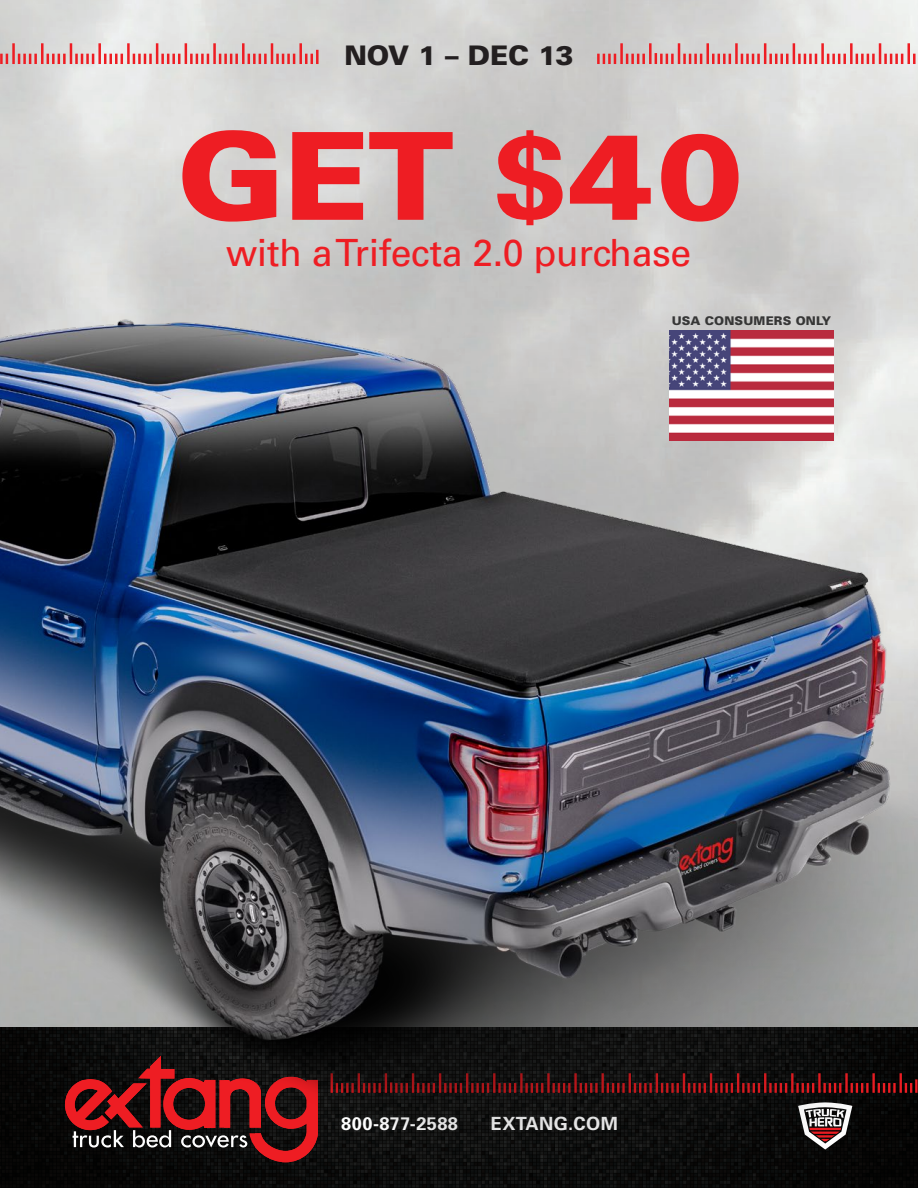
<style>
.page{position:relative;width:918px;height:1188px;background:#fff}
.page>*{position:absolute;margin:0;border:0;box-sizing:border-box;transform-origin:0 0}
.t1{font:900 121.5px "Univers";color:#ee1d23;scale:1.06 1}
.t2{font:37.5px "Univers";letter-spacing:-.01em;color:#ee1d23}
.t3{font:900 27px "Univers";color:#231f20}
.t4{font:700 18.15px "Univers";letter-spacing:.02em;color:#fff}
.t5{font:900 12px "Univers";letter-spacing:.015em;color:#363636}
.s1{font-weight:700}
</style>
<div class="page">
<img style="left:0;top:0;width:918px;height:158px">
<hr style="left:908px;top:43px;width:2px;height:21px;background:#ee1d23">
<svg style="left:913px;top:54px;width:3px;height:10px"></svg>
<hr style="left:821px;top:43px;width:3px;height:21px;background:#ee1d23">
<svg style="left:827px;top:54px;width:19px;height:10px"></svg>
<hr style="left:735px;top:43px;width:3px;height:21px;background:#ee1d23">
<svg style="left:741px;top:54px;width:19px;height:10px"></svg>
<hr style="left:649px;top:43px;width:3px;height:21px;background:#ee1d23">
<svg style="left:655px;top:53px;width:19px;height:11px"></svg>
<hr style="left:879px;top:43px;width:2px;height:21px;background:#ee1d23">
<svg style="left:884px;top:54px;width:19px;height:10px"></svg>
<hr style="left:793px;top:43px;width:2px;height:21px;background:#ee1d23">
<svg style="left:798px;top:54px;width:19px;height:10px"></svg>
<hr style="left:706px;top:43px;width:3px;height:21px;background:#ee1d23">
<svg style="left:712px;top:54px;width:19px;height:10px"></svg>
<hr style="left:620px;top:43px;width:3px;height:21px;background:#ee1d23">
<svg style="left:626px;top:54px;width:19px;height:10px"></svg>
<hr style="left:850px;top:43px;width:3px;height:21px;background:#ee1d23">
<svg style="left:856px;top:54px;width:19px;height:10px"></svg>
<hr style="left:764px;top:43px;width:2px;height:21px;background:#ee1d23">
<svg style="left:769px;top:54px;width:20px;height:10px"></svg>
<hr style="left:678px;top:43px;width:2px;height:21px;background:#ee1d23">
<svg style="left:683px;top:54px;width:19px;height:10px"></svg>
<svg style="left:597px;top:54px;width:19px;height:10px"></svg>
<hr style="left:185px;top:43px;width:2px;height:21px;background:#ee1d23">
<svg style="left:190px;top:54px;width:19px;height:10px"></svg>
<hr style="left:98px;top:43px;width:3px;height:21px;background:#ee1d23">
<svg style="left:104px;top:54px;width:19px;height:10px"></svg>
<hr style="left:12px;top:43px;width:3px;height:21px;background:#ee1d23">
<svg style="left:18px;top:54px;width:19px;height:10px"></svg>
<hr style="left:156px;top:43px;width:2px;height:21px;background:#ee1d23">
<svg style="left:161px;top:54px;width:19px;height:10px"></svg>
<hr style="left:70px;top:43px;width:2px;height:21px;background:#ee1d23">
<svg style="left:75px;top:54px;width:19px;height:10px"></svg>
<svg style="left:0;top:54px;width:8px;height:10px"></svg>
<hr style="left:127px;top:43px;width:3px;height:21px;background:#ee1d23">
<svg style="left:133px;top:54px;width:19px;height:10px"></svg>
<hr style="left:41px;top:43px;width:3px;height:21px;background:#ee1d23">
<svg style="left:47px;top:54px;width:19px;height:10px"></svg>
<hr style="left:271px;top:43px;width:2px;height:21px;background:#ee1d23">
<svg style="left:276px;top:54px;width:19px;height:10px"></svg>
<hr style="left:242px;top:43px;width:3px;height:21px;background:#ee1d23">
<svg style="left:248px;top:54px;width:19px;height:10px"></svg>
<hr style="left:299px;top:43px;width:3px;height:21px;background:#ee1d23">
<svg style="left:305px;top:54px;width:8px;height:10px"></svg>
<hr style="left:316px;top:50px;width:3px;height:14px;background:#ee1d23">
<hr style="left:213px;top:43px;width:3px;height:21px;background:#ee1d23">
<svg style="left:219px;top:54px;width:19px;height:10px"></svg>
<img style="left:0;top:1136px;width:918px;height:52px">
<svg style="left:65px;top:1136px;width:253px;height:26px;background:#432828"></svg>
<svg style="left:798px;top:1136px;width:54px;height:14px"></svg>
<img style="left:0;top:158px;width:918px;height:978px">
<img style="left:669px;top:331px;width:165px;height:109px">
<p class="t3" style="left:344px;top:39px;width:231px">NOV 1 – DEC 13</p>
<p class="t1" style="left:177px;top:101px;width:535px">GET <span class="s1">$</span>40</p>
<p class="t2" style="left:226px;top:230px;width:467px">with a Trifecta 2.0 purchase</p>
<p class="t5" style="left:672px;top:313px;width:161px">USA CONSUMERS ONLY</p>
<p class="t4" style="left:341px;top:1112px;width:118px">800-877-2588</p>
<p class="t4" style="left:491px;top:1112px;width:128px">EXTANG.COM</p>
</div>
